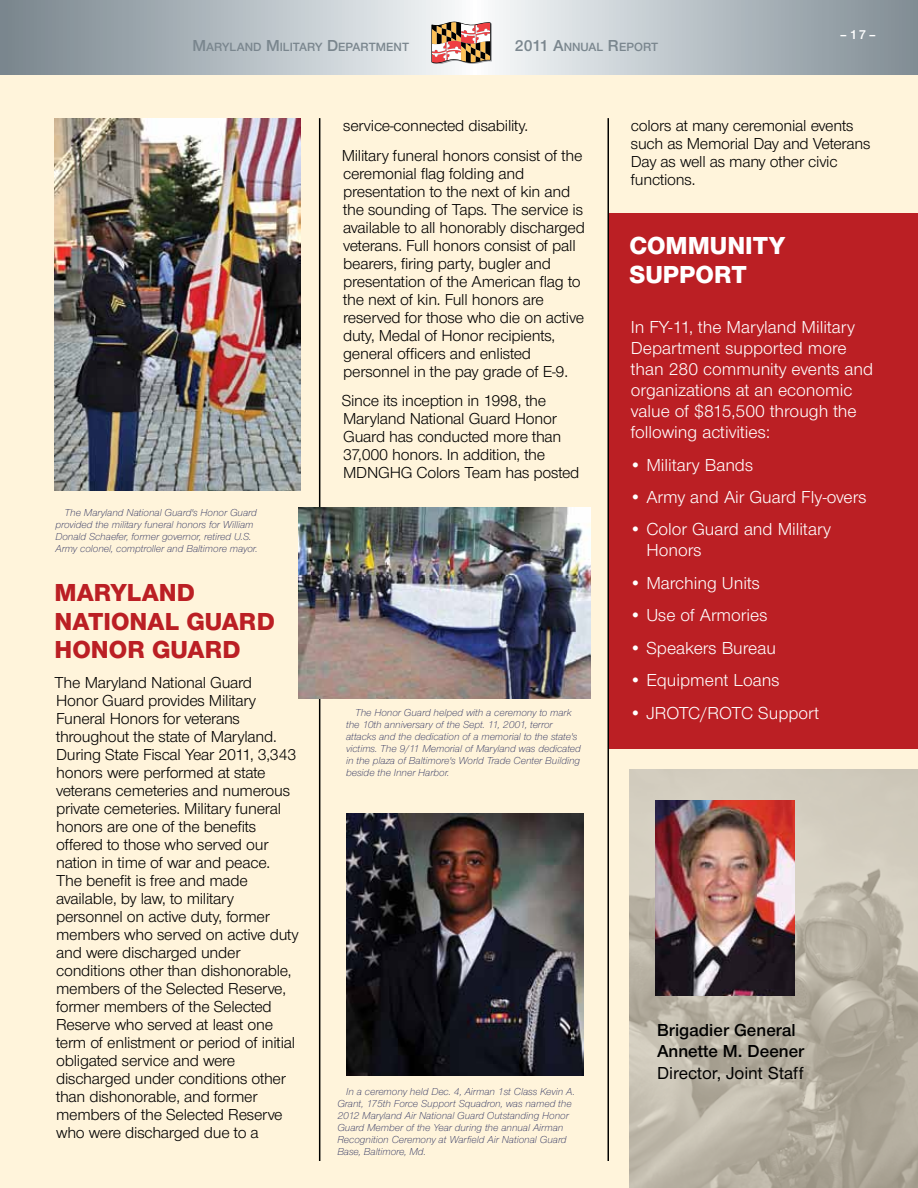
<style>
.page{position:relative;width:918px;height:1188px;background:#fff}
.page>*{position:absolute;margin:0;border:0;box-sizing:border-box;transform-origin:0 0}
.t1{font:800 25.5px/28.5px "Nimbus Sans Novus T";color:#bb1f24}
.t2{font:800 25.5px/28.5px "Nimbus Sans Novus T";color:#fff}
.t3{font:18px/21px "Nimbus Sans Novus T";color:#fff}
.t4{font:600 18px/21.6px "Nimbus Sans Novus T";color:#000}
.t5{font:500 18px "Nimbus Sans Novus T";color:#000}
.t6{font:16.5px/18px "Nimbus Sans Novus T";letter-spacing:-.015em;color:#000}
.t7{font:600 13.5px "Nimbus Sans Novus T";color:#fff}
.t8{font:600 12.3px "Nimbus Sans Novus T";color:#7a868e}
.t9{font:italic 300 10.5px/12px "Nimbus Sans Novus T";color:#1c2154}
.s1{font-size:16.5px}
</style>
<div class="page">
<div style="left:0;top:27px;width:918px;height:1161px;background:#fff4db"></div>
<svg style="left:0;top:0;width:918px;height:74px;background:#b5bec3"></svg>
<svg style="left:431px;top:22px;width:71px;height:42px;background:#bd9685"></svg>
<img style="left:629px;top:770px;width:289px;height:418px">
<img style="left:656px;top:800px;width:138px;height:196px">
<hr style="left:319px;top:118px;width:1px;height:1043px;background:#000">
<div style="left:609px;top:213px;width:309px;height:536px;background:#bb1f24"></div>
<hr style="left:608px;top:118px;width:1px;height:1043px;background:#000">
<img style="left:299px;top:508px;width:291px;height:190px">
<img style="left:54px;top:118px;width:247px;height:372px">
<img style="left:346px;top:813px;width:237px;height:263px">
<p class="t8" style="left:192px;top:40px;width:218px"><span class="s1">M</span>ARYLAND <span class="s1">M</span>ILITARY <span class="s1">D</span>EPARTMENT</p>
<p class="t8" style="left:515px;top:40px;width:145px"><span class="s1">2011 A</span>NNUAL <span class="s1">R</span>EPORT</p>
<p class="t8" style="left:203px;top:40px;width:218px"><span class="s1">M</span>ARYLAND <span class="s1">M</span> LITARY <span class="s1">D</span>EPARTMENT</p>
<p class="t8" style="left:526px;top:40px;width:145px"><span class="s1">2011 A</span>NNUAL <span class="s1">R</span>EPORT</p>
<p class="t7" style="left:840px;top:27px;width:38px">–17–</p>
<p class="t9" style="left:55px;top:506px;width:203px;text-indent:9px">The Maryland National Guard's Honor Guard provided the military funeral honors for William Donald Schaefer, former governor, retired U.S.<br>Army colonel, comptroller and Baltimore mayor.</p>
<h1 class="t1" style="left:55px;top:578px;width:75px">MARYLAND<br>NATIONAL</h1>
<h1 class="t1" style="left:186px;top:606px;width:19px">GUA</h1>
<h1 class="t1" style="left:239px;top:606px;width:35px">RD</h1>
<h1 class="t1" style="left:55px;top:635px;width:31px">HONO</h1>
<h1 class="t1" style="left:127px;top:635px;width:44px">R GUA</h1>
<h1 class="t1" style="left:205px;top:635px;width:35px">RD</h1>
<p class="t6" style="left:55px;top:673px;width:245px">The Maryland National Guard<br>Honor Guard provides Military<br>Funeral Honors for veterans throughout the state of Maryland.<br>During State Fiscal Year 2011, 3,343 honors were performed at state veterans cemeteries and numerous private cemeteries. Military funeral honors are one of the benefits offered to those who served our nation in time of war and peace.<br>The benefit is free and made available, by law, to military personnel on active duty, former members who served on active duty and were discharged under conditions other than dishonorable, members of the Selected Reserve, former members of the Selected<br>Reserve who served at least one term of enlistment or period of initial obligated service and were discharged under conditions other than dishonorable, and former members of the Selected Reserve who were discharged due to a</p>
<p class="t6" style="left:342px;top:111px;width:242px;line-height:29.4px">service-connected disability.<br>Military funeral honors consist of the</p>
<p class="t6" style="left:343px;top:164px;width:243px">ceremonial flag folding and presentation to the next of kin and the sounding of Taps. The service is available to all honorably discharged veterans. Full honors consist of pall bearers, firing party, bugler and presentation of the American flag to the next of kin. Full honors are reserved for those who die on active duty, Medal of Honor recipients, general officers and enlisted personnel in the pay grade of E-9.</p>
<p class="t6" style="left:342px;top:391px;width:239px">Since its inception in 1998, the<br>Maryland National Guard Honor<br>Guard has conducted more than<br>37,000 honors. In addition, the<br>MDNGHG Colors Team has posted</p>
<p class="t9" style="left:346px;top:706px;width:236px;text-indent:9px">The Honor Guard helped with a ceremony to mark the 10th anniversary of the Sept. 11, 2001, terror attacks and the dedication of a memorial to the state's victims. The 9/11 Memorial of Maryland was dedicated in the plaza of Baltimore's World Trade Center Building beside the Inner Harbor.</p>
<p class="t9" style="left:337px;top:1085px;width:239px;text-indent:9px">In a ceremony held Dec. 4, Airman 1st Class Kevin A.<br>Grant, 175th Force Support Squadron, was named the 2012 Maryland Air National Guard Outstanding Honor Guard Member of the Year during the annual Airman Recognition Ceremony at Warfield Air National Guard Base, Baltimore, Md.</p>
<p class="t6" style="left:631px;top:116px;width:241px">colors at many ceremonial events such as Memorial Day and Veterans<br>Day as well as many other civic functions.</p>
<h1 class="t2" style="left:629px;top:231px;width:157px">COMMUNITY<br>SUPPORT</h1>
<p class="t3" style="left:631px;top:316px;width:244px">In FY-11, the Maryland Military<br>Department supported more than 280 community events and organizations at an economic value of $815,500 through the following activities:</p>
<p class="t3" style="left:629px;top:454px;width:125px">• Military Bands</p>
<p class="t3" style="left:629px;top:486px;width:239px">• Army and Air Guard Fly-overs</p>
<p class="t3" style="left:646px;top:519px;width:186px;text-indent:-17px">• Color Guard and Military<br>Honors</p>
<p class="t3" style="left:629px;top:572px;width:132px">• Marching Units</p>
<p class="t3" style="left:629px;top:605px;width:140px">• Use of Armories</p>
<p class="t3" style="left:629px;top:637px;width:148px">• Speakers Bureau</p>
<p class="t3" style="left:629px;top:669px;width:152px">• Equipment Loans</p>
<p class="t3" style="left:629px;top:702px;width:191px">• JROTC/ROTC Support</p>
<p class="t4" style="left:657px;top:1019px;width:149px">Brigadier General<br>Annette M. Deener</p>
<p class="t5" style="left:657px;top:1062px;width:148px">Director, Joint Staff</p>
</div>
